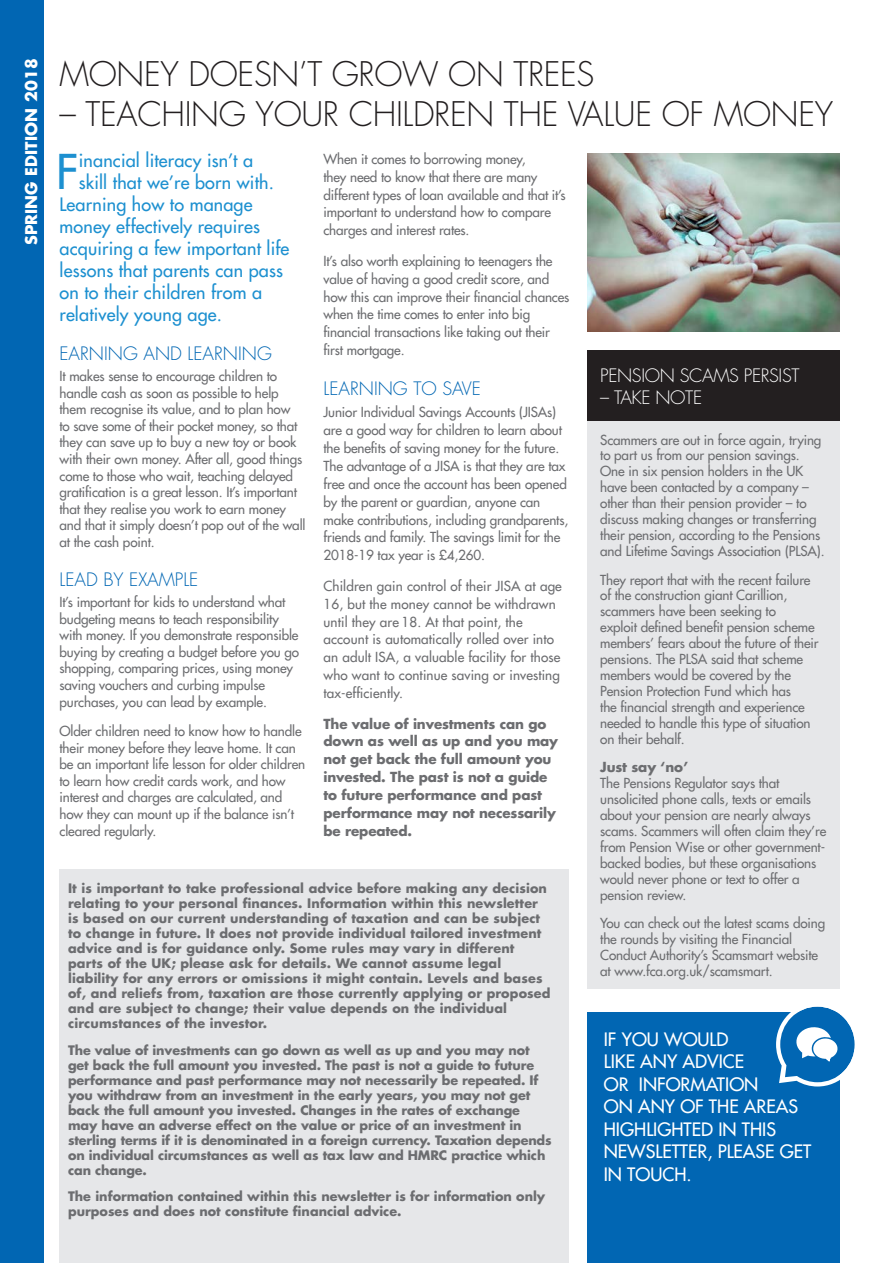
<style>
.page{position:relative;width:893px;height:1263px;background:#fff}
.page>*{position:absolute;margin:0;border:0;box-sizing:border-box;transform-origin:0 0}
.Intro_text{font:46.65px "Futura LT";color:#1d90d0}
.Heading_1{font:300 33px "Futura LT";letter-spacing:-.01em;color:#231f20}
.Intro_text-2{font:18px "Futura LT";letter-spacing:.01em;color:#1d90d0}
.body_text{font:18px/22.5px "Futura LT";color:#fff}
.heading_2{font:300 18px "Futura LT";color:#0166b3}
.heading_2-2{font:300 18px "Futura LT";letter-spacing:-.02em;color:#fff}
.t1{font:700 15.75px "Futura LT";letter-spacing:.01em;color:#fff}
.body_text-2{font:13.5px/15.9px "Futura LT";letter-spacing:-.01em;color:#6c6d70}
.body_text-3{font:13.5px/17.9px "Futura LT";letter-spacing:.01em;color:#6c6d70}
.body_text-4{font:700 13.5px/17.9px "Futura LT";letter-spacing:-.01em;color:#6c6d70}
.body_text-5{font:700 12.75px/15px "Futura LT";color:#6c6d70}
.s1{font-weight:700}
</style>
<div class="page">
<div style="left:0;top:0;width:44px;height:1263px;background:#0166b3"></div>
<div style="left:60px;top:870px;width:509px;height:393px;background:#e6e7e9"></div>
<img style="left:587px;top:153px;width:253px;height:179px">
<div style="left:587px;top:421px;width:253px;height:568px;background:#e6e7e9"></div>
<div style="left:587px;top:351px;width:253px;height:70px;background:#231f20"></div>
<div style="left:587px;top:1012px;width:253px;height:251px;background:#0166b3"></div>
<svg style="left:776px;top:1006px;width:79px;height:80px"></svg>
<p class="t1" style="left:21px;top:245px;width:188px;rotate:-90deg">SPRING EDITION 2018</p>
<p class="Heading_1" style="left:60px;top:54px;width:537px">MONEY DOESN’T GROW ON TREES</p>
<p class="Heading_1" style="left:60px;top:93px;width:775px">– TEACHING YOUR CHILDREN THE VALUE OF MONEY</p>
<p class="Intro_text" style="left:56px;top:141px;width:24px">F</p>
<p class="Intro_text-2" style="left:79px;top:149px;width:176px">inancial literacy isn’t a</p>
<p class="Intro_text-2" style="left:79px;top:171px;width:197px">skill that we’re born with.</p>
<p class="Intro_text-2" style="left:60px;top:193px;width:195px">Learning how to manage</p>
<p class="Intro_text-2" style="left:60px;top:215px;width:202px">money effectively requires</p>
<p class="Intro_text-2" style="left:60px;top:237px;width:231px">acquiring a few important life</p>
<p class="Intro_text-2" style="left:60px;top:259px;width:225px">lessons that parents can pass</p>
<p class="Intro_text-2" style="left:60px;top:281px;width:204px">on to their children from a</p>
<p class="Intro_text-2" style="left:60px;top:303px;width:164px">relatively young age.</p>
<p class="heading_2" style="left:60px;top:343px;width:214px">EARNING AND LEARNING</p>
<p class="body_text-2" style="left:60px;top:368px;width:247px;line-height:16.6px">It makes sense to encourage children to handle cash as soon as possible to help them recognise its value, and to plan how<br>to save some of their pocket money, so that they can save up to buy a new toy or book with their own money. After all, good things come to those who wait, teaching delayed gratification is a great lesson. It’s important that they realise you work to earn money and that it simply doesn’t pop out of the wall at the cash point.</p>
<p class="heading_2" style="left:60px;top:569px;width:140px">LEAD BY EXAMPLE</p>
<p class="body_text-2" style="left:60px;top:593px;width:241px;line-height:16.6px">It’s important for kids to understand what budgeting means to teach responsibility with money. If you demonstrate responsible buying by creating a budget before you go shopping, comparing prices, using money saving vouchers and curbing impulse purchases, you can lead by example.</p>
<p class="body_text-2" style="left:60px;top:722px;width:247px;line-height:16.6px">Older children need to know how to handle their money before they leave home. It can be an important life lesson for older children to learn how credit cards work, and how interest and charges are calculated, and how they can mount up if the balance isn’t cleared regularly.</p>
<p class="body_text-2" style="left:323px;top:150px;width:244px;line-height:17.9px">When it comes to borrowing money,<br>they need to know that there are many different types of loan available and that it’s important to understand how to compare charges and interest rates.</p>
<p class="body_text-2" style="left:323px;top:252px;width:247px;line-height:17.9px">It’s also worth explaining to teenagers the value of having a good credit score, and how this can improve their financial chances when the time comes to enter into big financial transactions like taking out their first mortgage.</p>
<p class="heading_2" style="left:323px;top:378px;width:159px">LEARNING TO SAVE</p>
<p class="body_text-2" style="left:323px;top:403px;width:246px;line-height:17.9px">Junior Individual Savings Accounts (JISAs) are a good way for children to learn about the benefits of saving money for the future.<br>The advantage of a JISA is that they are tax free and once the account has been opened by the parent or guardian, anyone can make contributions, including grandparents, friends and family. The savings limit for the 2018-19 tax year is £4,260.</p>
<p class="body_text-3" style="left:323px;top:577px;width:240px">Children gain control of their JISA at age 16, but the money cannot be withdrawn until they are 18. At that point, the account is automatically rolled over into an adult ISA, a valuable facility for those who want to continue saving or investing tax-efficiently.</p>
<p class="body_text-4" style="left:323px;top:714px;width:236px">The value of investments can go down as well as up and you may not get back the full amount you invested. The past is not a guide to future performance and past performance may not necessarily be repeated.</p>
<p class="body_text-5" style="left:68px;top:880px;width:484px">It is important to take professional advice before making any decision relating to your personal finances. Information within this newsletter is based on our current understanding of taxation and can be subject to change in future. It does not provide individual tailored investment advice and is for guidance only. Some rules may vary in different parts of the UK; please ask for details. We cannot assume legal liability for any errors or omissions it might contain. Levels and bases of, and reliefs from, taxation are those currently applying or proposed and are subject to change; their value depends on the individual circumstances of the investor.</p>
<p class="body_text-5" style="left:68px;top:1042px;width:485px">The value of investments can go down as well as up and you may not get back the full amount you invested. The past is not a guide to future performance and past performance may not necessarily be repeated. If you withdraw from an investment in the early years, you may not get back the full amount you invested. Changes in the rates of exchange may have an adverse effect on the value or price of an investment in sterling terms if it is denominated in a foreign currency. Taxation depends on individual circumstances as well as tax law and HMRC practice which can change.</p>
<p class="body_text-5" style="left:68px;top:1189px;width:479px">The information contained within this newsletter is for information only purposes and does not constitute financial advice.</p>
<p class="heading_2-2" style="left:600px;top:365px;width:201px">PENSION SCAMS PERSIST</p>
<p class="heading_2-2" style="left:600px;top:386px;width:103px">– TAKE NOTE</p>
<p class="body_text-2" style="left:600px;top:431px;width:226px">Scammers are out in force again, trying to part us from our pension savings.<br>One in six pension holders in the UK have been contacted by a company – other than their pension provider – to discuss making changes or transferring their pension, according to the Pensions and Lifetime Savings Association (PLSA).</p>
<p class="body_text-2" style="left:600px;top:571px;width:220px">They report that with the recent failure of the construction giant Carillion, scammers have been seeking to<br>exploit defined benefit pension scheme members’ fears about the future of their pensions. The PLSA said that scheme members would be covered by the Pension Protection Fund which has<br>the financial strength and experience needed to handle this type of situation on their behalf.</p>
<p class="body_text-2" style="left:600px;top:759px;width:227px"><span class="s1">Just say ‘no’<br></span>The Pensions Regulator says that unsolicited phone calls, texts or emails about your pension are nearly always scams. Scammers will often claim they’re from Pension Wise or other government&shy;backed bodies, but these organisations would never phone or text to offer a pension review.</p>
<p class="body_text-2" style="left:600px;top:915px;width:226px">You can check out the latest scams doing the rounds by visiting the Financial Conduct Authority’s Scamsmart website at www.fca.org.uk/scamsmart.</p>
<p class="body_text" style="left:604px;top:1027px;width:209px">IF YOU WOULD<br>LIKE ANY ADVICE<br>OR INFORMATION<br>ON ANY OF THE AREAS<br>HIGHLIGHTED IN THIS<br>NEWSLETTER, PLEASE GET<br>IN TOUCH.</p>
</div>
